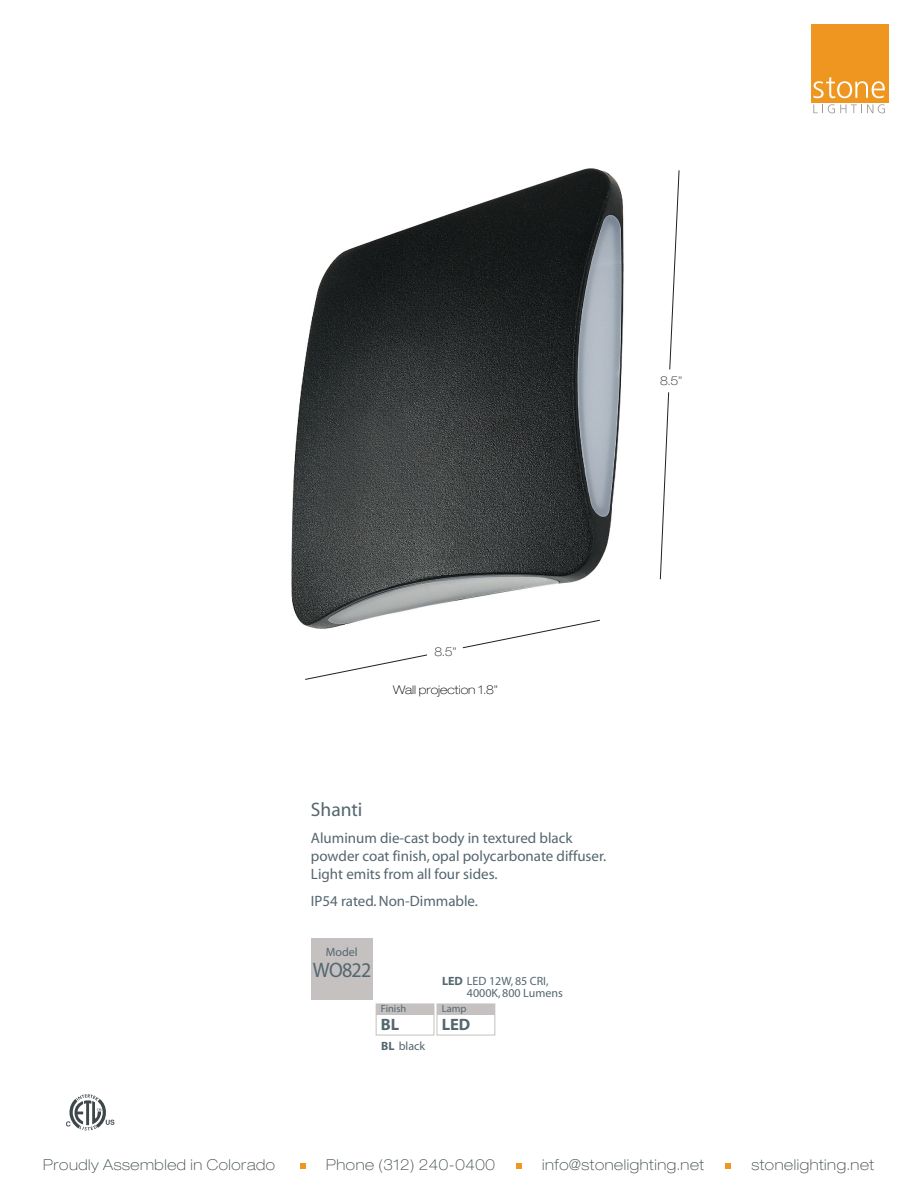
<style>
.page{position:relative;width:918px;height:1188px;background:#fff}
.page>*{position:absolute;margin:0;border:0;box-sizing:border-box;transform-origin:0 0}
.t1{font:21px "Myriad";letter-spacing:-.04em;color:#54666f;scale:.95 1}
.t2{font:19.5px "Myriad";color:#54666f}
.t3{font:700 16.5px "Myriad";color:#54666f}
.t4{font:15px/18px "Myriad";color:#54666f}
.t5{font:100 expanded 15px "Helvetica Neue LT Std";letter-spacing:.04em;color:#3f484b}
.t6{font:12px/12px "Myriad";color:#54666f}
.t7{font:100 expanded 12px "Helvetica Neue LT Std";color:#000}
.t8{font:100 expanded 12px "Helvetica Neue LT Std";color:#231f20}
.t9{font:10.5px "Myriad";color:#54666f}
.s1{font-weight:700}
</style>
<div class="page">
<svg style="left:66px;top:1094px;width:48px;height:37px"></svg>
<svg style="left:300px;top:1163px;width:6px;height:5px"></svg>
<svg style="left:516px;top:1163px;width:5px;height:5px"></svg>
<svg style="left:725px;top:1163px;width:6px;height:5px"></svg>
<svg style="left:813px;top:104px;width:72px;height:9px"></svg>
<div style="left:811px;top:24px;width:78px;height:78px;background:#ee9620"></div>
<svg style="left:813px;top:77px;width:72px;height:21px"></svg>
<img style="left:291px;top:168px;width:379px;height:481px">
<svg style="left:669px;top:170px;width:11px;height:200px"></svg>
<svg style="left:660px;top:392px;width:9px;height:188px"></svg>
<svg style="left:462px;top:620px;width:138px;height:28px"></svg>
<svg style="left:305px;top:654px;width:122px;height:26px"></svg>
<div style="left:376px;top:1004px;width:58px;height:31px;border:1px solid #c4c1c0"></div>
<div style="left:376px;top:1004px;width:58px;height:10px;background:#c4c1c0"></div>
<div style="left:437px;top:1004px;width:58px;height:31px;border:1px solid #c4c1c0"></div>
<div style="left:437px;top:1004px;width:58px;height:10px;background:#c4c1c0"></div>
<div style="left:311px;top:939px;width:61px;height:61px;background:#c4c1c0"></div>
<p class="t8" style="left:660px;top:374px;width:24px">8.5”</p>
<p class="t8" style="left:434px;top:645px;width:24px">8.5”</p>
<p class="t7" style="left:393px;top:683px;width:106px">Wall projection 1.8”</p>
<h2 class="t2" style="left:311px;top:800px;width:53px">Shanti</h2>
<p class="t4" style="left:311px;top:830px;width:297px">Aluminum die-cast body in textured black powder coat finish, opal polycarbonate diffuser.<br>Light emits from all four sides.</p>
<p class="t4" style="left:311px;top:893px;width:169px">IP54 rated. Non-Dimmable.</p>
<p class="t6" style="left:326px;top:946px;width:33px">Model</p>
<h1 class="t1" style="left:313px;top:960px;width:63px">WO822</h1>
<p class="t9" style="left:381px;top:1003px;width:27px">Finish</p>
<p class="t3" style="left:381px;top:1016px;width:20px">BL</p>
<p class="t6" style="left:381px;top:1041px;width:45px"><span class="s1">BL</span> black</p>
<p class="t6" style="left:467px;top:976px;width:97px;text-indent:-25px"><span class="s1">LED</span> LED 12W, 85 CRI,<br>4000K, 800 Lumens</p>
<p class="t9" style="left:442px;top:1003px;width:26px">Lamp</p>
<p class="t3" style="left:442px;top:1016px;width:30px">LED</p>
<p class="t5" style="left:43px;top:1155px;width:233px">Proudly Assembled in Colorado</p>
<p class="t5" style="left:326px;top:1155px;width:170px">Phone (312) 240-0400</p>
<p class="t5" style="left:542px;top:1155px;width:164px">info@stonelighting.net</p>
<p class="t5" style="left:751px;top:1155px;width:124px">stonelighting.net</p>
</div>
